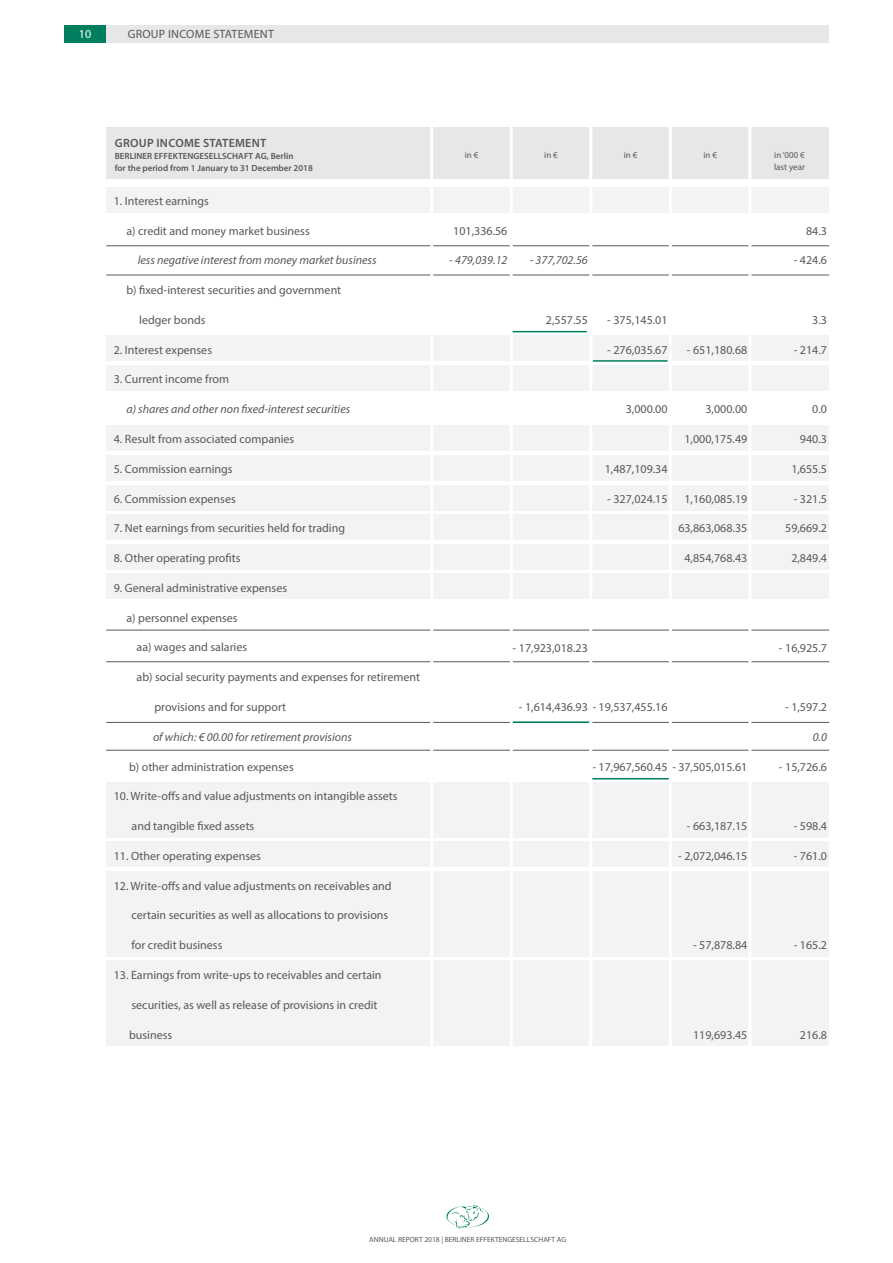
<style>
.page{position:relative;width:893px;height:1263px;background:#fff}
.page>*{position:absolute;margin:0;border:0;box-sizing:border-box;transform-origin:0 0}
.t1{font:12px "Myriad Pro";color:#57585a}
.t2{font:italic 12px "Myriad Pro";color:#57585a}
.t3{font:12px "Myriad Pro";letter-spacing:.02em;color:#57585a}
.t4{font:600 12px "Myriad Pro";letter-spacing:.02em;color:#57585a}
.t5{font:12px "Myriad Pro";color:#fff}
.t6{font:600 9px/12px "Myriad Pro";color:#57585a}
.t7{font:9px/12px "Myriad Pro";color:#57585a}
.t8{font:7.5px "Myriad Pro";color:#57585a}
</style>
<div class="page">
<div style="left:64px;top:26px;width:42px;height:17px;background:#007f60"></div>
<div style="left:106px;top:26px;width:723px;height:17px;background:#e6e7e9"></div>
<svg style="left:446px;top:1205px;width:43px;height:24px"></svg>
<div style="left:106px;top:782px;width:723px;height:55px;background:#f2f3f4"></div>
<div style="left:106px;top:871px;width:723px;height:85px;background:#f2f3f4"></div>
<div style="left:106px;top:960px;width:723px;height:85px;background:#f2f3f4"></div>
<div style="left:106px;top:128px;width:723px;height:51px;background:#e6e7e9"></div>
<div style="left:106px;top:187px;width:723px;height:26px;background:#f2f3f4"></div>
<div style="left:106px;top:335px;width:723px;height:26px;background:#f2f3f4"></div>
<div style="left:106px;top:365px;width:723px;height:26px;background:#f2f3f4"></div>
<div style="left:106px;top:425px;width:723px;height:26px;background:#f2f3f4"></div>
<div style="left:106px;top:455px;width:723px;height:26px;background:#f2f3f4"></div>
<div style="left:106px;top:485px;width:723px;height:25px;background:#f2f3f4"></div>
<div style="left:106px;top:514px;width:723px;height:26px;background:#f2f3f4"></div>
<div style="left:106px;top:544px;width:723px;height:26px;background:#f2f3f4"></div>
<div style="left:106px;top:574px;width:723px;height:25px;background:#f2f3f4"></div>
<div style="left:106px;top:841px;width:723px;height:26px;background:#f2f3f4"></div>
<hr style="left:106px;top:245px;width:723px;height:1px;background:#57585a">
<hr style="left:106px;top:275px;width:723px;height:1px;background:#57585a">
<hr style="left:106px;top:630px;width:723px;height:1px;background:#57585a">
<hr style="left:106px;top:661px;width:723px;height:1px;background:#57585a">
<hr style="left:106px;top:722px;width:723px;height:1px;background:#57585a">
<hr style="left:106px;top:750px;width:723px;height:1px;background:#57585a">
<hr style="left:511px;top:331px;width:76px;height:1px;background:#007f60">
<hr style="left:593px;top:360px;width:75px;height:2px;background:#007f60">
<hr style="left:510px;top:721px;width:79px;height:2px;background:#007f60">
<hr style="left:591px;top:778px;width:79px;height:1px;background:#007f60">
<hr style="left:589px;top:103px;width:3px;height:1060px;background:#fff">
<hr style="left:669px;top:100px;width:3px;height:1060px;background:#fff">
<hr style="left:748px;top:100px;width:3px;height:1060px;background:#fff">
<hr style="left:510px;top:103px;width:3px;height:1060px;background:#fff">
<hr style="left:430px;top:103px;width:3px;height:1060px;background:#fff">
<p class="t5" style="left:79px;top:27px;width:14px">10</p>
<p class="t3" style="left:128px;top:27px;width:148px">GROUP INCOME STATEMENT</p>
<p class="t4" style="left:115px;top:135px;width:153px">GROUP INCOME STATEMENT</p>
<p class="t6" style="left:115px;top:150px;width:200px">BERLINER EFFEKTENGESELLSCHAFT AG, Berlin<br>for the period from 1 January to 31 December 2018</p>
<p class="t7" style="left:465px;top:149px;width:15px">in €</p>
<p class="t7" style="left:544px;top:149px;width:15px">in €</p>
<p class="t7" style="left:703px;top:149px;width:15px">in €</p>
<p class="t7" style="left:774px;top:149px;width:32px">in ‘000 € last year</p>
<p class="t1" style="left:114px;top:193px;width:97px">1. Interest earnings</p>
<p class="t1" style="left:126px;top:223px;width:185px">a) credit and money market business</p>
<p class="t2" style="left:138px;top:253px;width:240px">less negative interest from money market business</p>
<p class="t1" style="left:126px;top:283px;width:216px">b) fixed-interest securities and government</p>
<p class="t1" style="left:139px;top:312px;width:68px">ledger bonds</p>
<p class="t1" style="left:114px;top:342px;width:100px">2. Interest expenses</p>
<p class="t1" style="left:114px;top:372px;width:117px">3. Current income from</p>
<p class="t2" style="left:126px;top:402px;width:225px">a) shares and other non fixed-interest securities</p>
<p class="t1" style="left:114px;top:432px;width:182px">4. Result from associated companies</p>
<p class="t1" style="left:114px;top:461px;width:120px">5. Commission earnings</p>
<p class="t1" style="left:114px;top:491px;width:124px">6. Commission expenses</p>
<p class="t1" style="left:114px;top:521px;width:233px">7. Net earnings from securities held for trading</p>
<p class="t1" style="left:114px;top:551px;width:128px">8. Other operating profits</p>
<p class="t1" style="left:114px;top:580px;width:175px">9. General administrative expenses</p>
<p class="t1" style="left:126px;top:610px;width:113px">a) personnel expenses</p>
<p class="t1" style="left:137px;top:640px;width:112px">aa) wages and salaries</p>
<p class="t1" style="left:137px;top:670px;width:285px">ab) social security payments and expenses for retirement</p>
<p class="t1" style="left:154px;top:699px;width:133px">provisions and for support</p>
<p class="t2" style="left:153px;top:729px;width:200px">of which: € 00.00 for retirement provisions</p>
<p class="t1" style="left:129px;top:759px;width:166px">b) other administration expenses</p>
<p class="t1" style="left:114px;top:789px;width:285px">10. Write-offs and value adjustments on intangible assets</p>
<p class="t1" style="left:132px;top:819px;width:124px">and tangible fixed assets</p>
<p class="t1" style="left:114px;top:848px;width:149px">11. Other operating expenses</p>
<p class="t1" style="left:114px;top:878px;width:279px">12. Write-offs and value adjustments on receivables and</p>
<p class="t1" style="left:132px;top:908px;width:258px">certain securities as well as allocations to provisions</p>
<p class="t1" style="left:132px;top:938px;width:92px">for credit business</p>
<p class="t1" style="left:114px;top:967px;width:269px">13. Earnings from write-ups to receivables and certain</p>
<p class="t1" style="left:132px;top:997px;width:248px">securities, as well as release of provisions in credit</p>
<p class="t1" style="left:129px;top:1027px;width:45px">business</p>
<p class="t7" style="left:624px;top:149px;width:15px">in €</p>
<p class="t1" style="left:453px;top:223px;width:56px">101,336.56</p>
<p class="t2" style="left:449px;top:253px;width:60px">- 479,039.12</p>
<p class="t1" style="left:806px;top:223px;width:22px">84.3</p>
<p class="t1" style="left:794px;top:253px;width:35px">- 424.6</p>
<p class="t2" style="left:530px;top:253px;width:60px">- 377,702.56</p>
<p class="t1" style="left:607px;top:312px;width:62px">- 375,145.01</p>
<p class="t1" style="left:607px;top:342px;width:62px">- 276,035.67</p>
<p class="t1" style="left:546px;top:312px;width:43px">2,557.55</p>
<p class="t1" style="left:812px;top:312px;width:16px">3.3</p>
<p class="t1" style="left:794px;top:342px;width:35px">- 214.7</p>
<p class="t1" style="left:687px;top:342px;width:62px">- 651,180.68</p>
<p class="t1" style="left:626px;top:402px;width:43px">3,000.00</p>
<p class="t1" style="left:705px;top:402px;width:43px">3,000.00</p>
<p class="t1" style="left:684px;top:432px;width:64px">1,000,175.49</p>
<p class="t1" style="left:812px;top:402px;width:16px">0.0</p>
<p class="t1" style="left:800px;top:432px;width:29px">940.3</p>
<p class="t1" style="left:791px;top:461px;width:37px">1,655.5</p>
<p class="t1" style="left:794px;top:491px;width:35px">- 321.5</p>
<p class="t1" style="left:785px;top:521px;width:43px">59,669.2</p>
<p class="t1" style="left:791px;top:551px;width:37px">2,849.4</p>
<p class="t1" style="left:605px;top:461px;width:64px">1,487,109.34</p>
<p class="t1" style="left:607px;top:491px;width:62px">- 327,024.15</p>
<p class="t1" style="left:684px;top:491px;width:64px">1,160,085.19</p>
<p class="t1" style="left:678px;top:521px;width:71px">63,863,068.35</p>
<p class="t1" style="left:684px;top:551px;width:64px">4,854,768.43</p>
<p class="t1" style="left:779px;top:640px;width:50px">- 16,925.7</p>
<p class="t1" style="left:513px;top:640px;width:77px">- 17,923,018.23</p>
<p class="t1" style="left:519px;top:700px;width:150px">- 1,614,436.93 - 19,537,455.16</p>
<p class="t1" style="left:785px;top:700px;width:43px">- 1,597.2</p>
<p class="t2" style="left:813px;top:729px;width:16px">0.0</p>
<p class="t1" style="left:779px;top:759px;width:50px">- 15,726.6</p>
<p class="t1" style="left:593px;top:759px;width:156px">- 17,967,560.45 - 37,505,015.61</p>
<p class="t1" style="left:794px;top:819px;width:35px">- 598.4</p>
<p class="t1" style="left:794px;top:848px;width:35px">- 761.0</p>
<p class="t1" style="left:687px;top:819px;width:62px">- 663,187.15</p>
<p class="t1" style="left:678px;top:848px;width:71px">- 2,072,046.15</p>
<p class="t1" style="left:794px;top:938px;width:35px">- 165.2</p>
<p class="t1" style="left:693px;top:938px;width:56px">- 57,878.84</p>
<p class="t1" style="left:800px;top:1027px;width:29px">216.8</p>
<p class="t1" style="left:693px;top:1027px;width:56px">119,693.45</p>
<p class="t8" style="left:369px;top:1235px;width:198px">ANNUAL REPORT 2018 | BERLINER EFFEKTENGESELLSCHAFT AG</p>
</div>
